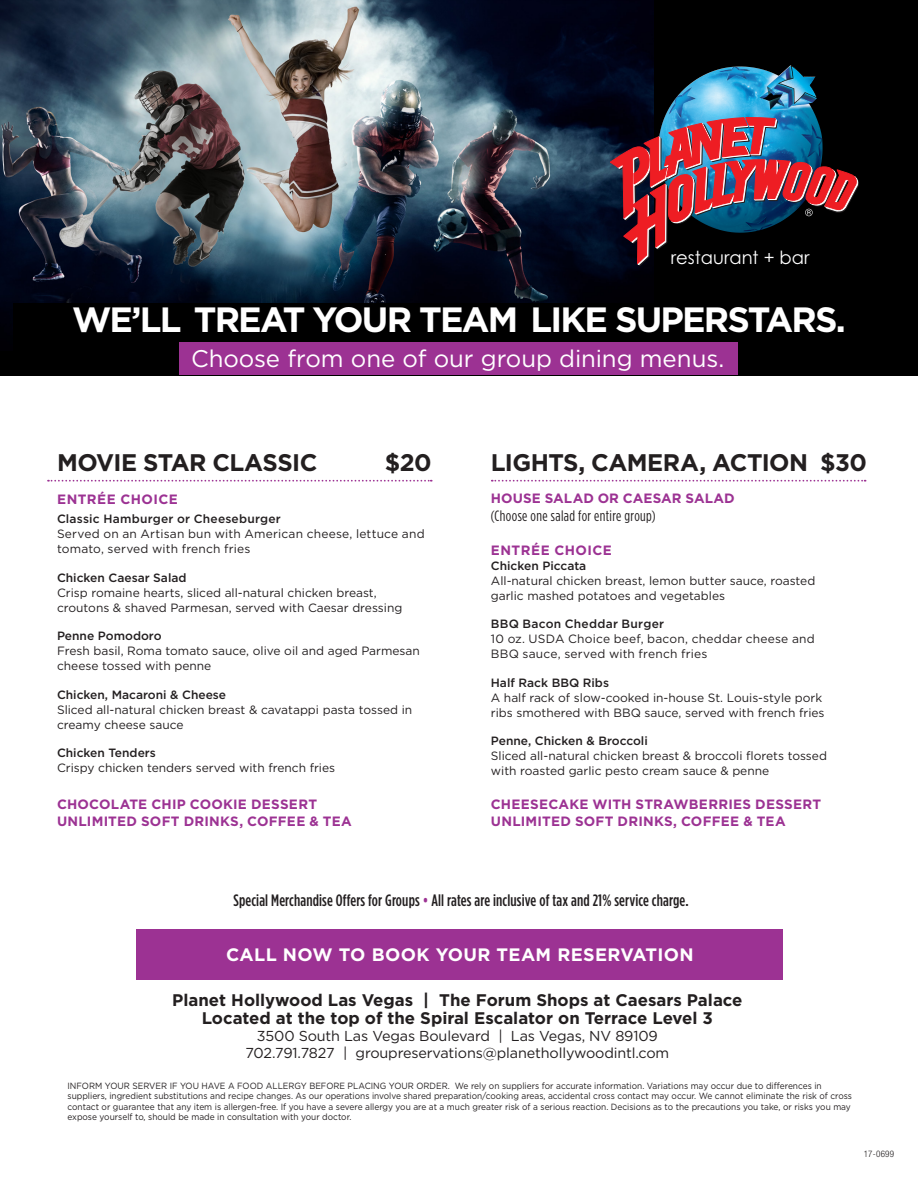
<style>
.page{position:relative;width:918px;height:1188px;background:#fff}
.page>*{position:absolute;margin:0;border:0;box-sizing:border-box;transform-origin:0 0}
.t1{font:700 35.1px "Gotham";letter-spacing:-.05em;color:#fff}
.t2{font:700 24px "Gotham";letter-spacing:-.025em;color:#231f20}
.t3{font:24px "Gotham";letter-spacing:-.005em;color:#fff}
.t4{font:18.15px "Century Gothic";color:#fff}
.t5{font:700 18px "Gotham";letter-spacing:.02em;color:#fff}
.t6{font:700 16.8px "Gotham";color:#231f20}
.t7{font:500 16.5px "Gotham Condensed";letter-spacing:.01em;color:#231f20}
.t8{font:15px "Gotham Condensed";letter-spacing:.025em;color:#231f20}
.t9{font:14.4px "Gotham";letter-spacing:-.01em;color:#231f20}
.t10{font:700 13.5px "Gotham";letter-spacing:.02em;color:#9c3293}
.t11{font:12px/15px "Gotham";color:#231f20}
.t12{font:12px/15px "Gotham";letter-spacing:.02em;color:#231f20}
.t13{font:9px/10.5px "Gotham";color:#231f20;scale:.93 1}
.t14{font:300 condensed 9px "Helvetica Neue";letter-spacing:.03em;color:#231f20}
.s1{font-weight:500}
.s2{color:#9c3293}
</style>
<div class="page">
<div style="left:136px;top:930px;width:647px;height:50px;background:#9c3293"></div>
<div style="left:0;top:0;width:918px;height:376px;background:#000"></div>
<img style="left:0;top:0;width:653px;height:330px">
<div style="left:14px;top:303px;width:890px;height:48px;background:#000"></div>
<img style="left:686px;top:65px;width:130px;height:22px">
<img style="left:610px;top:87px;width:249px;height:196px">
<div style="left:180px;top:343px;width:558px;height:32px;background:#9c3293"></div>
<svg style="left:48px;top:480px;width:384px;height:2px"></svg>
<svg style="left:492px;top:480px;width:374px;height:2px"></svg>
<p class="t4" style="left:671px;top:246px;width:140px">restaurant + bar</p>
<p class="t1" style="left:72px;top:300px;width:775px">WE’LL TREAT YOUR TEAM LIKE SUPERSTARS.</p>
<p class="t3" style="left:191px;top:345px;width:535px">Choose from one of our group dining menus.</p>
<p class="t2" style="left:57px;top:448px;width:262px">MOVIE STAR CLASSIC</p>
<p class="t2" style="left:385px;top:448px;width:48px">$20</p>
<p class="t2" style="left:491px;top:448px;width:319px">LIGHTS, CAMERA, ACTION</p>
<p class="t2" style="left:820px;top:448px;width:48px">$30</p>
<p class="t10" style="left:57px;top:491px;width:123px">ENTRÉE CHOICE</p>
<p class="t12" style="left:57px;top:511px;width:369px"><span class="s1">Classic Hamburger or Cheeseburger<br></span>Served on an Artisan bun with American cheese, lettuce and tomato, served with french fries</p>
<p class="t11" style="left:57px;top:570px;width:347px"><span class="s1">Chicken Caesar Salad<br></span>Crisp romaine hearts, sliced all-natural chicken breast, croutons &amp; shaved Parmesan, served with Caesar dressing</p>
<p class="t11" style="left:57px;top:628px;width:364px"><span class="s1">Penne Pomodoro<br></span>Fresh basil, Roma tomato sauce, olive oil and aged Parmesan cheese tossed with penne</p>
<p class="t11" style="left:57px;top:687px;width:357px"><span class="s1">Chicken, Macaroni &amp; Cheese<br></span>Sliced all-natural chicken breast &amp; cavatappi pasta tossed in creamy cheese sauce</p>
<p class="t11" style="left:57px;top:745px;width:280px"><span class="s1">Chicken Tenders<br></span>Crispy chicken tenders served with french fries</p>
<p class="t10" style="left:57px;top:797px;width:262px">CHOCOLATE CHIP COOKIE DESSERT</p>
<p class="t10" style="left:57px;top:813px;width:296px">UNLIMITED SOFT DRINKS, COFFEE &amp; TEA</p>
<p class="t10" style="left:491px;top:490px;width:245px">HOUSE SALAD OR CAESAR SALAD</p>
<p class="t8" style="left:491px;top:508px;width:166px">(Choose one salad for entire group)</p>
<p class="t10" style="left:491px;top:542px;width:123px">ENTRÉE CHOICE</p>
<p class="t11" style="left:491px;top:558px;width:326px"><span class="s1">Chicken Piccata<br></span>All-natural chicken breast, lemon butter sauce, roasted garlic mashed potatoes and vegetables</p>
<p class="t12" style="left:491px;top:616px;width:325px"><span class="s1">BBQ Bacon Cheddar Burger<br></span>10 oz. USDA Choice beef, bacon, cheddar cheese and<br>BBQ sauce, served with french fries</p>
<p class="t11" style="left:491px;top:675px;width:335px"><span class="s1">Half Rack BBQ Ribs<br></span>A half rack of slow-cooked in-house St. Louis-style pork ribs smothered with BBQ sauce, served with french fries</p>
<p class="t11" style="left:491px;top:733px;width:338px"><span class="s1">Penne, Chicken &amp; Broccoli<br></span>Sliced all-natural chicken breast &amp; broccoli florets tossed with roasted garlic pesto cream sauce &amp; penne</p>
<p class="t10" style="left:491px;top:797px;width:332px">CHEESECAKE WITH STRAWBERRIES DESSERT</p>
<p class="t10" style="left:491px;top:813px;width:296px">UNLIMITED SOFT DRINKS, COFFEE &amp; TEA</p>
<p class="t7" style="left:233px;top:891px;width:457px">Special Merchandise Offers for Groups <span class="s2">•</span> All rates are inclusive of tax and 21% service charge.</p>
<p class="t5" style="left:226px;top:944px;width:469px">CALL NOW TO BOOK YOUR TEAM RESERVATION</p>
<p class="t6" style="left:172px;top:990px;width:572px">Planet Hollywood Las Vegas | The Forum Shops at Caesars Palace</p>
<p class="t6" style="left:202px;top:1008px;width:513px">Located at the top of the Spiral Escalator on Terrace Level 3</p>
<p class="t9" style="left:257px;top:1028px;width:402px">3500 South Las Vegas Boulevard | Las Vegas, NV 89109</p>
<p class="t9" style="left:245px;top:1045px;width:425px">702.791.7827 | groupreservations@planethollywoodintl.com</p>
<p class="t13" style="left:68px;top:1080px;width:845px">INFORM YOUR SERVER IF YOU HAVE A FOOD ALLERGY BEFORE PLACING YOUR ORDER. We rely on suppliers for accurate information. Variations may occur due to differences in suppliers, ingredient substitutions and recipe changes. As our operations involve shared preparation/cooking areas, accidental cross contact may occur. We cannot eliminate the risk of cross contact or guarantee that any item is allergen-free. If you have a severe allergy you are at a much greater risk of a serious reaction. Decisions as to the precautions you take, or risks you may expose yourself to, should be made in consultation with your doctor.</p>
<p class="t14" style="left:864px;top:1149px;width:32px">17-0699</p>
</div>
